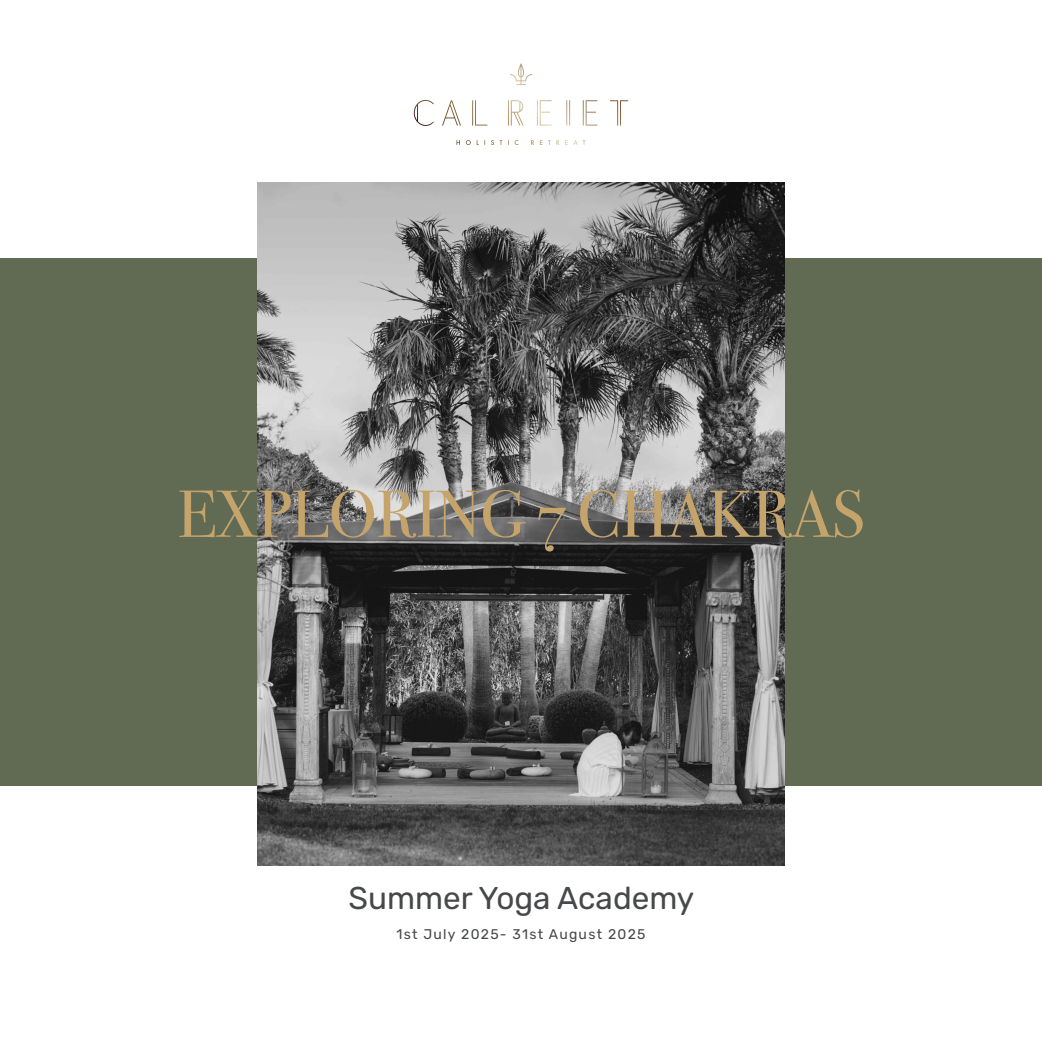
<style>
.page{position:relative;width:1042px;height:1042px;background:#fff}
.page>*{position:absolute;margin:0;border:0;box-sizing:border-box;transform-origin:0 0}
.t1{font:66.5px "Bodoni Svty Two OSITCTT";color:#c5a46c}
.t2{font:31.5px "Rubik";color:#46484a}
.t3{font:14px "Rubik";letter-spacing:.09em;color:#46484a}
</style>
<div class="page">
<svg style="left:414px;top:63px;width:214px;height:82px"></svg>
<div style="left:0;top:258px;width:1042px;height:527px;background:#616b54"></div>
<img style="left:258px;top:182px;width:526px;height:683px">
<p class="t1" style="left:177px;top:474px;width:689px">EXPLORING 7 CHAKRAS</p>
<p class="t2" style="left:348px;top:874px;width:347px">Summer Yoga Academy</p>
<p class="t3" style="left:396px;top:924px;width:251px">1st July 2025- 31st August 2025</p>
</div>
